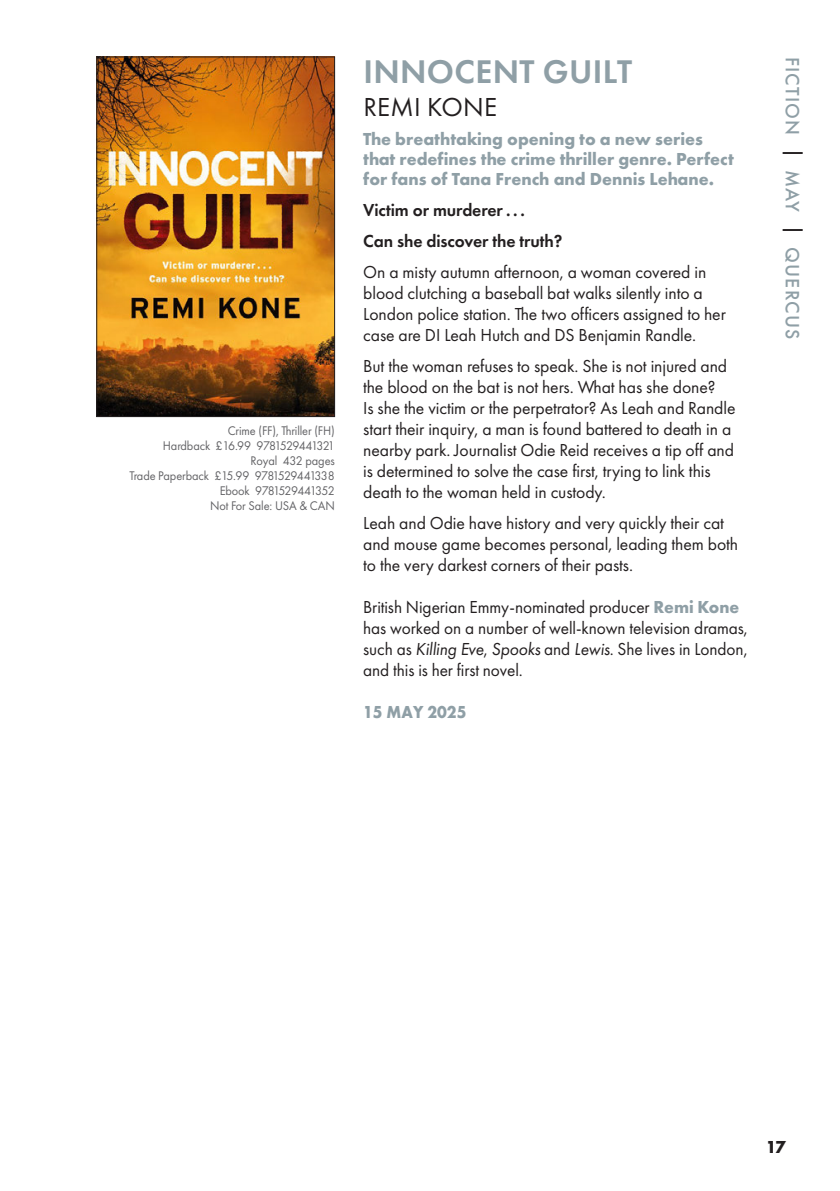
<style>
.page{position:relative;width:840px;height:1191px;background:#fff}
.page>*{position:absolute;margin:0;border:0;box-sizing:border-box;transform-origin:0 0}
.Book_Title{font:600 34px "Futura PT";letter-spacing:.01em;color:#8f9fa6}
.Author{font:27px "Futura PT";letter-spacing:.01em;color:#231f20}
.t1{font:500 20px "Futura PT";letter-spacing:.06em;color:#8f9fa6}
.Blurb{font:18px/21px "Futura PT";letter-spacing:-.005em;color:#231f20}
.Blurb-2{font:18px/21px "Futura PT";letter-spacing:-.005em;color:#231f20;scale:.96 1}
.Blurb-3{font:700 18px/20px "Futura PT";color:#8f9fa6}
.Blurb-4{font:600 18px "Futura PT";letter-spacing:-.005em;color:#231f20}
.Blurb-5{font:700 18px "Futura PT";color:#8f9fa6;scale:.9 1}
.t2{font:700 18px "Futura PT";color:#231f20}
.ISBN_info{font:13px "Futura PT";letter-spacing:-.01em;color:#636366;scale:.95 1}
.ISBN_info-2{font:13px "Futura PT";letter-spacing:-.03em;color:#636366;scale:.95 1}
.ISBN_info-3{font:13px "Futura PT";letter-spacing:-.045em;color:#636366;scale:.95 1}
.ISBN_info-4{font:13px "Futura PT";letter-spacing:-.055em;color:#636366;scale:.95 1}
.s1{font-weight:700;color:#8f9fa6}
.s2{font-style:italic}
.s3{color:#231f20}
</style>
<div class="page">
<img style="left:98px;top:59px;width:234px;height:356px">
<div style="left:96px;top:57px;width:238px;height:360px;border:1px solid #231f20"></div>
<p class="ISBN_info" style="left:227px;top:423px;width:114px">Crime (FF), Thriller (FH)</p>
<p class="ISBN_info-3" style="left:163px;top:438px;width:182px">Hardback £16.99 9781529441321</p>
<p class="ISBN_info" style="left:250px;top:453px;width:90px">Royal 432 pages</p>
<p class="ISBN_info-2" style="left:129px;top:468px;width:217px">Trade Paperback £15.99 9781529441338</p>
<p class="ISBN_info-4" style="left:219px;top:483px;width:123px">Ebook 9781529441352</p>
<p class="ISBN_info" style="left:210px;top:498px;width:133px">Not For Sale: USA &amp; CAN</p>
<p class="Book_Title" style="left:363px;top:50px;width:270px">INNOCENT GUILT</p>
<p class="Author" style="left:363px;top:91px;width:135px">REMI KONE</p>
<p class="Blurb-3" style="left:363px;top:128px;width:372px">The breathtaking opening to a new series that redefines the crime thriller genre. Perfect for fans of Tana French and Dennis Lehane.</p>
<p class="Blurb-4" style="left:363px;top:198px;width:163px">Victim or murderer . . .</p>
<p class="Blurb-4" style="left:363px;top:229px;width:201px">Can she discover the truth?</p>
<p class="Blurb" style="left:363px;top:261px;width:364px">On a misty autumn afternoon, a woman covered in blood clutching a baseball bat walks silently into a London police station. The two officers assigned to her case are DI Leah Hutch and DS Benjamin Randle.</p>
<p class="Blurb" style="left:363px;top:355px;width:373px">But the woman refuses to speak. She is not injured and the blood on the bat is not hers. What has she done?<br>Is she the victim or the perpetrator? As Leah and Randle start their inquiry, a man is found battered to death in a nearby park. Journalist Odie Reid receives a tip off and is determined to solve the case first, trying to link this death to the woman held in custody.</p>
<p class="Blurb" style="left:363px;top:512px;width:376px">Leah and Odie have history and very quickly their cat and mouse game becomes personal, leading them both to the very darkest corners of their pasts.</p>
<p class="Blurb-2" style="left:363px;top:596px;width:402px">British Nigerian Emmy-nominated producer <span class="s1">Remi Kone </span>has worked on a number of well-known television dramas, such as <span class="s2">Killing Eve</span>, <span class="s2">Spooks</span> and <span class="s2">Lewis</span>. She lives in London, and this is her first novel.</p>
<p class="Blurb-5" style="left:363px;top:700px;width:116px">15 MAY 2025</p>
<p class="t1" style="left:804px;top:57px;width:284px;rotate:90deg">FICTION <span class="s3">|</span> MAY <span class="s3">|</span> QUERCUS</p>
<p class="t2" style="left:765px;top:1135px;width:21px">17</p>
</div>
